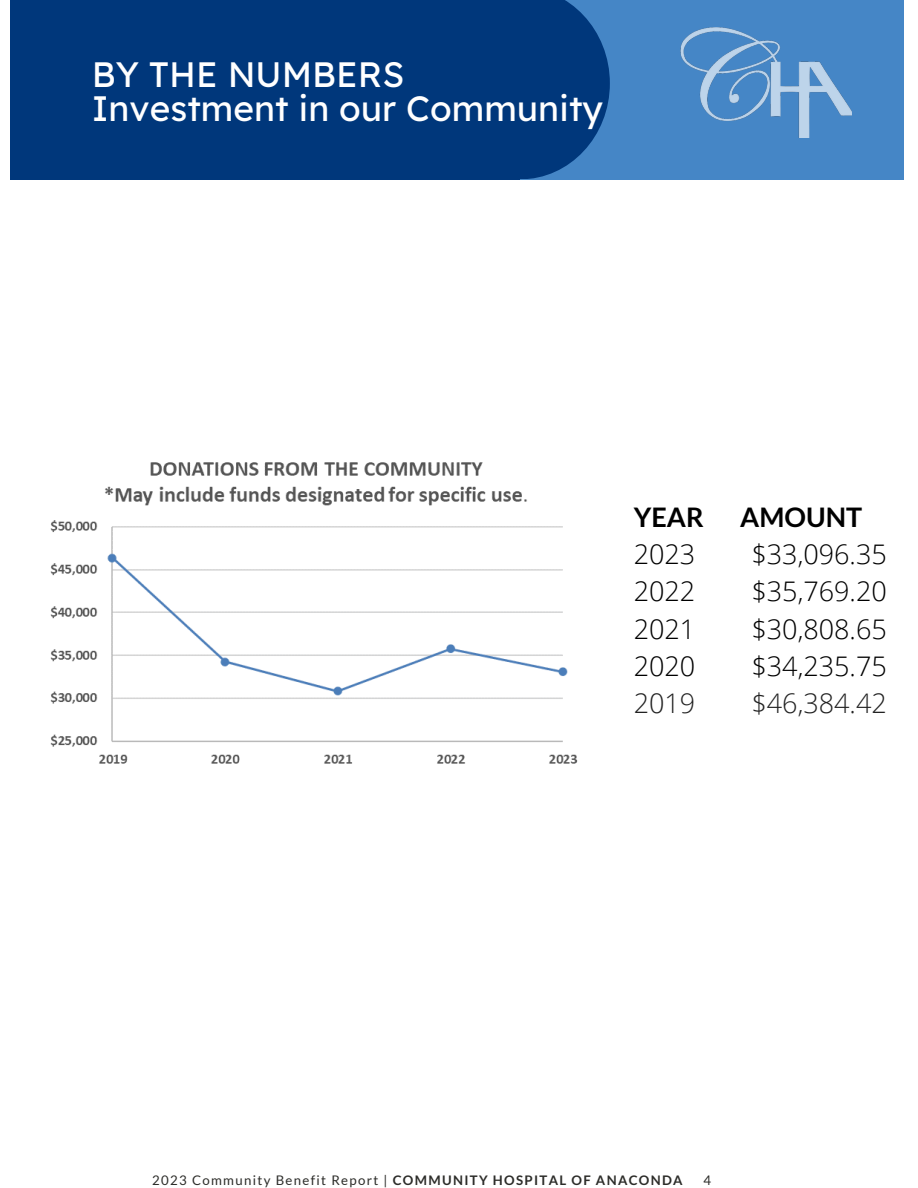
<style>
.page{position:relative;width:918px;height:1188px;background:#fff}
.page>*{position:absolute;margin:0;border:0;box-sizing:border-box;transform-origin:0 0}
.t1{font:35.25px/35px "Lexend Deca";color:#fff}
.t2{font:300 27px "Open Sans";color:#000}
.t3{font:300 27px "Open Sans";color:#222}
.t4{font:700 27px "Lato";color:#000}
.t5{font:13.2px "Lato";letter-spacing:.1em;color:#2c2c29}
.s1{font-weight:700}
</style>
<div class="page">
<div style="left:11px;top:0;width:509px;height:180px;background:#00377b"></div>
<div style="left:520px;top:0;width:384px;height:180px;background:#4586c6"></div>
<svg style="left:520px;top:0;width:90px;height:179px"></svg>
<img style="left:680px;top:27px;width:172px;height:111px">
<img style="left:50px;top:462px;width:528px;height:302px">
<h2 class="t1" style="left:92px;top:56px;width:513px">BY THE NUMBERS<br>Investment in our Community</h2>
<p class="t4" style="left:634px;top:501px;width:71px">YEAR</p>
<p class="t4" style="left:740px;top:501px;width:124px">AMOUNT</p>
<p class="t2" style="left:634px;top:535px;width:63px">2023</p>
<p class="t2" style="left:752px;top:535px;width:137px">$33,096.35</p>
<p class="t2" style="left:634px;top:573px;width:63px">2022</p>
<p class="t2" style="left:752px;top:573px;width:137px">$35,769.20</p>
<p class="t2" style="left:634px;top:610px;width:63px">2021</p>
<p class="t2" style="left:752px;top:610px;width:137px">$30,808.65</p>
<p class="t2" style="left:634px;top:647px;width:63px">2020</p>
<p class="t2" style="left:752px;top:647px;width:137px">$34,235.75</p>
<p class="t3" style="left:634px;top:684px;width:63px">2019</p>
<p class="t3" style="left:752px;top:684px;width:137px">$46,384.42</p>
<h1 class="t5" style="left:152px;top:1172px;width:532px">2023 Community Benefit Report | <span class="s1">COMMUNITY HOSPITAL OF ANACONDA</span></h1>
<h1 class="t5" style="left:703px;top:1172px;width:9px">4</h1>
</div>
